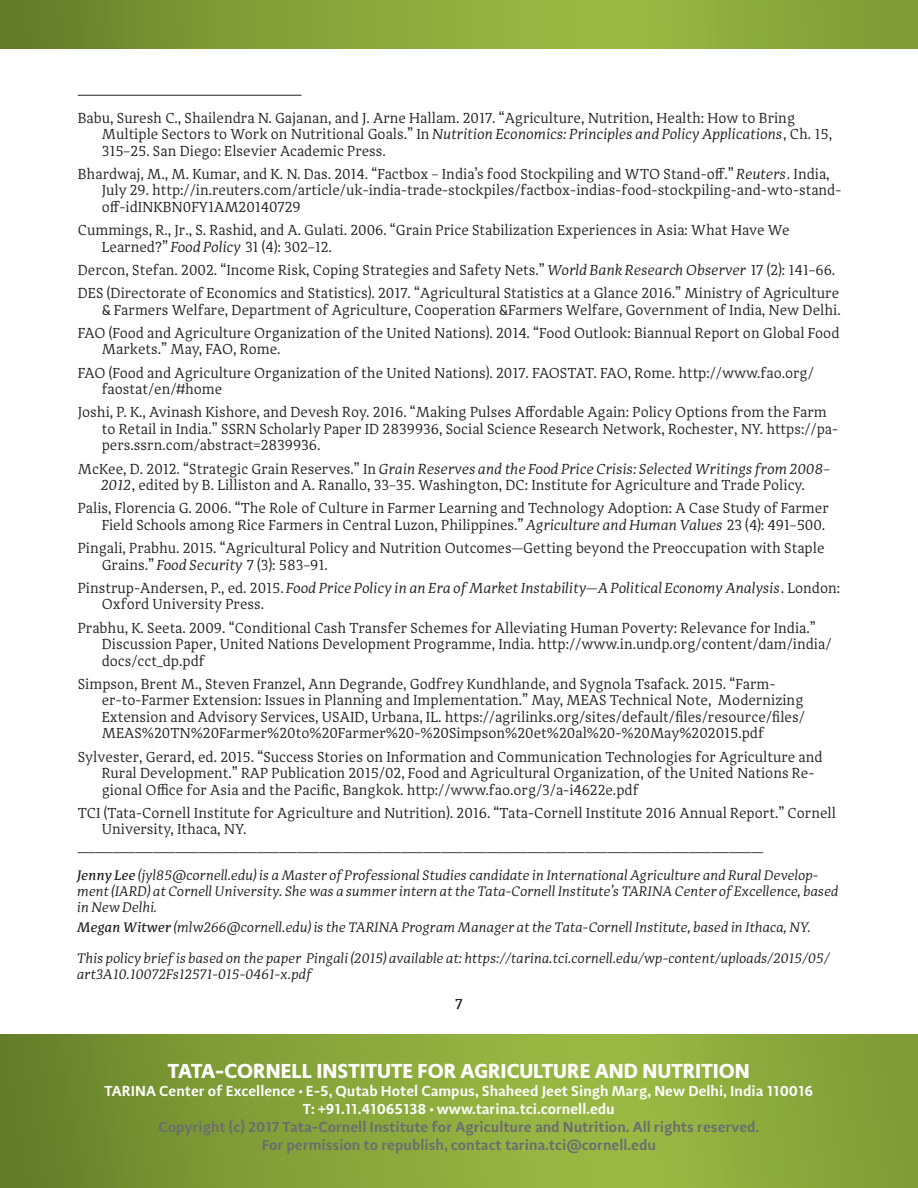
<style>
.page{position:relative;width:918px;height:1188px;background:#fff}
.page>*{position:absolute;margin:0;border:0;box-sizing:border-box;transform-origin:0 0}
.t1{font:700 21px "Adagio Sans";color:#fff}
.t2{font:15px/16.5px "Adagio Serif";color:#231f20;scale:.96 1}
.t3{font:600 15px/18px "Adagio Sans";color:#6c6d70;text-align:center}
.t4{font:600 15px/18px "Adagio Sans";color:#fff;text-align:center}
.t5{font:italic 15px/16.5px "Adagio Serif";color:#231f20;scale:.96 1}
.t6{font:500 15px "Adagio Serif";color:#231f20}
.t7{font:italic 14.25px/15.8px "Adagio Serif";color:#231f20;scale:.96 1}
.s1{font-style:italic}
.s2{font-style:normal}
.s3{font-weight:500}
</style>
<div class="page">
<svg style="left:0;top:0;width:918px;height:49px;background:#85a239"></svg>
<svg style="left:0;top:1035px;width:918px;height:153px;background:#85a339"></svg>
<hr style="left:78px;top:95px;width:224px;height:1px;background:#231f20">
<p class="t2" style="left:102px;top:109px;width:762px;text-indent:-24px">Babu, Suresh C., Shailendra N. Gajanan, and J. Arne Hallam. 2017. “Agriculture, Nutrition, Health: How to Bring<br>Multiple Sectors to Work on Nutritional Goals.” In <span class="s1">Nutrition Economics: Principles and Policy Applications</span>, Ch. 15,<br>315–25. San Diego: Elsevier Academic Press.</p>
<p class="t2" style="left:102px;top:166px;width:772px;text-indent:-24px">Bhardwaj, M., M. Kumar, and K. N. Das. 2014. “Factbox – India’s food Stockpiling and WTO Stand-off.” <span class="s1">Reuters</span>. India,<br>July 29. http://in.reuters.com/article/uk-india-trade-stockpiles/factbox-indias-food-stockpiling-and-wto-stand&shy;off-idINKBN0FY1AM20140729</p>
<p class="t2" style="left:102px;top:222px;width:718px;text-indent:-24px">Cummings, R., Jr., S. Rashid, and A. Gulati. 2006. “Grain Price Stabilization Experiences in Asia: What Have We<br>Learned?” <span class="s1">Food Policy</span> 31 (4): 302–12.</p>
<p class="t2" style="left:78px;top:258px;width:795px;line-height:23.2px">Dercon, Stefan. 2002. “Income Risk, Coping Strategies and Safety Nets.” <span class="s1">World Bank Research Observer</span> 17 (2): 141–66.<br>DES (Directorate of Economics and Statistics). 2017. “Agricultural Statistics at a Glance 2016.” Ministry of Agriculture</p>
<p class="t2" style="left:78px;top:298px;width:796px;line-height:23.2px;text-align:right">&amp; Farmers Welfare, Department of Agriculture, Cooperation &amp;Farmers Welfare, Government of India, New Delhi.<br>FAO (Food and Agriculture Organization of the United Nations). 2014. “Food Outlook: Biannual Report on Global Food</p>
<p class="t2" style="left:78px;top:338px;width:768px;line-height:23.2px;text-indent:24px">Markets.” May, FAO, Rome.<br>FAO (Food and Agriculture Organization of the United Nations). 2017. FAOSTAT. FAO, Rome. http://www.fao.org/</p>
<p class="t2" style="left:78px;top:378px;width:782px;line-height:23.2px;text-indent:24px">faostat/en/#home<br>Joshi, P. K., Avinash Kishore, and Devesh Roy. 2016. “Making Pulses Affordable Again: Policy Options from the Farm</p>
<p class="t2" style="left:102px;top:421px;width:769px">to Retail in India.” SSRN Scholarly Paper ID 2839936, Social Science Research Network, Rochester, NY. https://pa&shy;pers.ssrn.com/abstract=2839936.</p>
<p class="t2" style="left:78px;top:460px;width:786px;text-align:center">McKee, D. 2012. “Strategic Grain Reserves.” In <span class="s1">Grain Reserves and the Food Price Crisis: Selected Writings from 2008–<br>2012</span>, edited by B. Lilliston and A. Ranallo, 33–35. Washington, DC: Institute for Agriculture and Trade Policy.</p>
<p class="t2" style="left:78px;top:500px;width:784px;text-align:right">Palis, Florencia G. 2006. “The Role of Culture in Farmer Learning and Technology Adoption: A Case Study of Farmer<br>Field Schools among Rice Farmers in Central Luzon, Philippines.” <span class="s1">Agriculture and Human Values</span> 23 (4): 491–500.</p>
<p class="t2" style="left:102px;top:540px;width:754px;text-indent:-24px">Pingali, Prabhu. 2015. “Agricultural Policy and Nutrition Outcomes—Getting beyond the Preoccupation with Staple<br>Grains.” <span class="s1">Food Security</span> 7 (3): 583–91.</p>
<p class="t5" style="left:102px;top:580px;width:771px;text-indent:-24px"><span class="s2">Pinstrup-Andersen, P., ed. 2015.</span> Food Price Policy in an Era of Market Instability—A Political Economy Analysis<span class="s2">. London:<br>Oxford University Press.</span></p>
<p class="t2" style="left:102px;top:619px;width:762px;text-indent:-24px">Prabhu, K. Seeta. 2009. “Conditional Cash Transfer Schemes for Alleviating Human Poverty: Relevance for India.”<br>Discussion Paper, United Nations Development Programme, India. http://www.in.undp.org/content/dam/india/ docs/cct_dp.pdf</p>
<p class="t2" style="left:102px;top:676px;width:734px;text-indent:-24px">Simpson, Brent M., Steven Franzel, Ann Degrande, Godfrey Kundhlande, and Sygnola Tsafack. 2015. “Farm&shy;er-to-Farmer Extension: Issues in Planning and Implementation.” May, MEAS Technical Note, Modernizing Extension and Advisory Services, USAID, Urbana, IL. https://agrilinks.org/sites/default/files/resource/files/ MEAS%20TN%20Farmer%20to%20Farmer%20-%20Simpson%20et%20al%20-%20May%202015.pdf</p>
<p class="t2" style="left:102px;top:748px;width:752px;text-indent:-24px">Sylvester, Gerard, ed. 2015. “Success Stories on Information and Communication Technologies for Agriculture and<br>Rural Development.” RAP Publication 2015/02, Food and Agricultural Organization, of the United Nations Re&shy;gional Office for Asia and the Pacific, Bangkok. http://www.fao.org/3/a-i4622e.pdf</p>
<p class="t2" style="left:78px;top:805px;width:791px">TCI (Tata-Cornell Institute for Agriculture and Nutrition). 2016. “Tata-Cornell Institute 2016 Annual Report.” Cornell</p>
<p class="t2" style="left:102px;top:821px;width:152px">University, Ithaca, NY.</p>
<p class="t2" style="left:78px;top:838px;width:716px">_______________________________________________________________________________________________________________________</p>
<p class="t7" style="left:78px;top:868px;width:795px"><span class="s3">Jenny Lee</span> (jyl85@cornell.edu) is a Master of Professional Studies candidate in International Agriculture and Rural Develop&shy;ment (IARD) at Cornell University. She was a summer intern at the Tata-Cornell Institute’s TARINA Center of Excellence, based in New Delhi.</p>
<p class="t7" style="left:78px;top:919px;width:766px"><span class="s3">Megan Witwer</span> (mlw266@cornell.edu) is the TARINA Program Manager at the Tata-Cornell Institute, based in Ithaca, NY.</p>
<p class="t7" style="left:78px;top:951px;width:786px">This policy brief is based on the paper Pingali (2015) available at: https://tarina.tci.cornell.edu/wp-content/uploads/2015/05/ art3A10.10072Fs12571-015-0461-x.pdf</p>
<p class="t6" style="left:455px;top:995px;width:9px">7</p>
<h1 class="t1" style="left:168px;top:1057px;width:583px">TATA-CORNELL INSTITUTE FOR AGRICULTURE AND NUTRITION</h1>
<p class="t4" style="left:105px;top:1082px;width:710px">TARINA Center of Excellence • E-5, Qutab Hotel Campus, Shaheed Jeet Singh Marg, New Delhi, India 110016<br>T: +91.11.41065138 • www.tarina.tci.cornell.edu</p>
<p class="t3" style="left:158px;top:1118px;width:602px">Copyright (c) 2017 Tata-Cornell Institute for Agriculture and Nutrition. All rights reserved.<br>For permission to republish, contact tarina.tci@cornell.edu</p>
</div>
